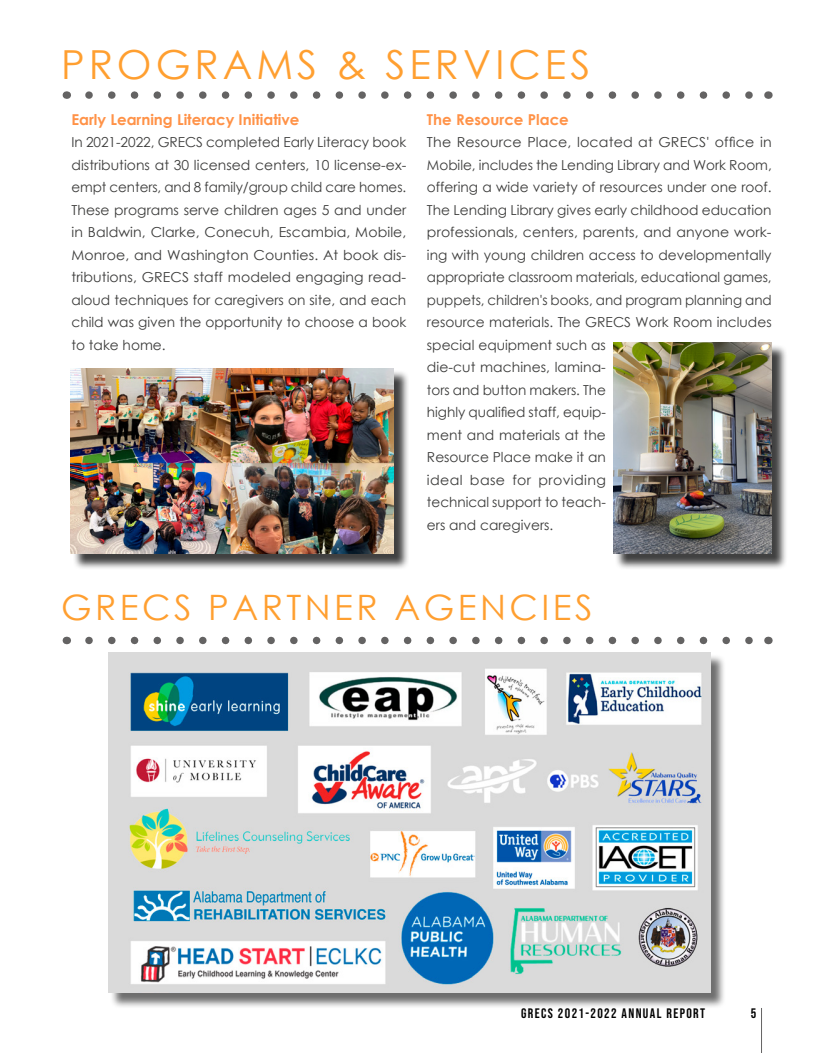
<style>
.page{position:relative;width:815px;height:1053px;background:#fff}
.page>*{position:absolute;margin:0;border:0;box-sizing:border-box;transform-origin:0 0}
.t1{font:40px "Century Gothic";letter-spacing:.1em;color:#ff9f30}
.t2{font:35px "Century Gothic";letter-spacing:.1em;color:#ff9f30}
.t3{font:700 15px "Century Gothic";color:#ff9247}
.t4{font:13.75px/22.5px "Century Gothic";color:#3c3c3b;text-align:justify}
.t5{font:13.75px "Bebas Neue";letter-spacing:.1em;color:#000}
</style>
<div class="page">
<div style="left:72px;top:370px;width:337px;height:200px;background:#000;opacity:.75"></div>
<img style="left:71px;top:368px;width:322px;height:186px">
<div style="left:110px;top:653px;width:616px;height:355px;background:#000;opacity:.57"></div>
<img style="left:108px;top:652px;width:602px;height:340px">
<div style="left:614px;top:343px;width:174px;height:227px;background:#000;opacity:.75"></div>
<img style="left:613px;top:342px;width:159px;height:212px">
<hr style="left:761px;top:1007px;width:1px;height:45px;background:#646363">
<svg style="left:89px;top:91px;width:664px;height:8px"></svg>
<svg style="left:89px;top:636px;width:664px;height:8px"></svg>
<h1 class="t1" style="left:61px;top:36px;width:531px">PROGRAMS &amp; SERVICES</h1>
<p class="t3" style="left:71px;top:108px;width:230px">Early Learning Literacy Initiative</p>
<p class="t4" style="left:71px;top:131px;width:336px">In 2021-2022, GRECS completed Early Literacy book distributions at 30 licensed centers, 10 license-ex&shy;empt centers, and 8 family/group child care homes.<br>These programs serve children ages 5 and under in Baldwin, Clarke, Conecuh, Escambia, Mobile, Monroe, and Washington Counties. At book dis&shy;tributions, GRECS staff modeled engaging read&shy;aloud techniques for caregivers on site, and each child was given the opportunity to choose a book to take home.</p>
<p class="t3" style="left:427px;top:108px;width:143px">The Resource Place</p>
<p class="t4" style="left:427px;top:131px;width:346px;text-align:left">The Resource Place, located at GRECS' office in Mobile, includes the Lending Library and Work Room, offering a wide variety of resources under one roof.<br>The Lending Library gives early childhood education professionals, centers, parents, and anyone work&shy;ing with young children access to developmentally appropriate classroom materials, educational games, puppets, children's books, and program planning and resource materials. The GRECS Work Room includes special equipment such as<br>die-cut machines, lamina-<br>tors and button makers. The<br>highly qualified staff, equip-<br>ment and materials at the<br>Resource Place make it an<br>ideal base for providing<br>technical support to teach-<br>ers and caregivers.</p>
<h2 class="t2" style="left:61px;top:583px;width:533px">GRECS PARTNER AGENCIES</h2>
<p class="t5" style="left:521px;top:1005px;width:185px">GRECS 2021-2022 ANNUAL REPORT</p>
<p class="t5" style="left:751px;top:1005px;width:7px">5</p>
</div>
